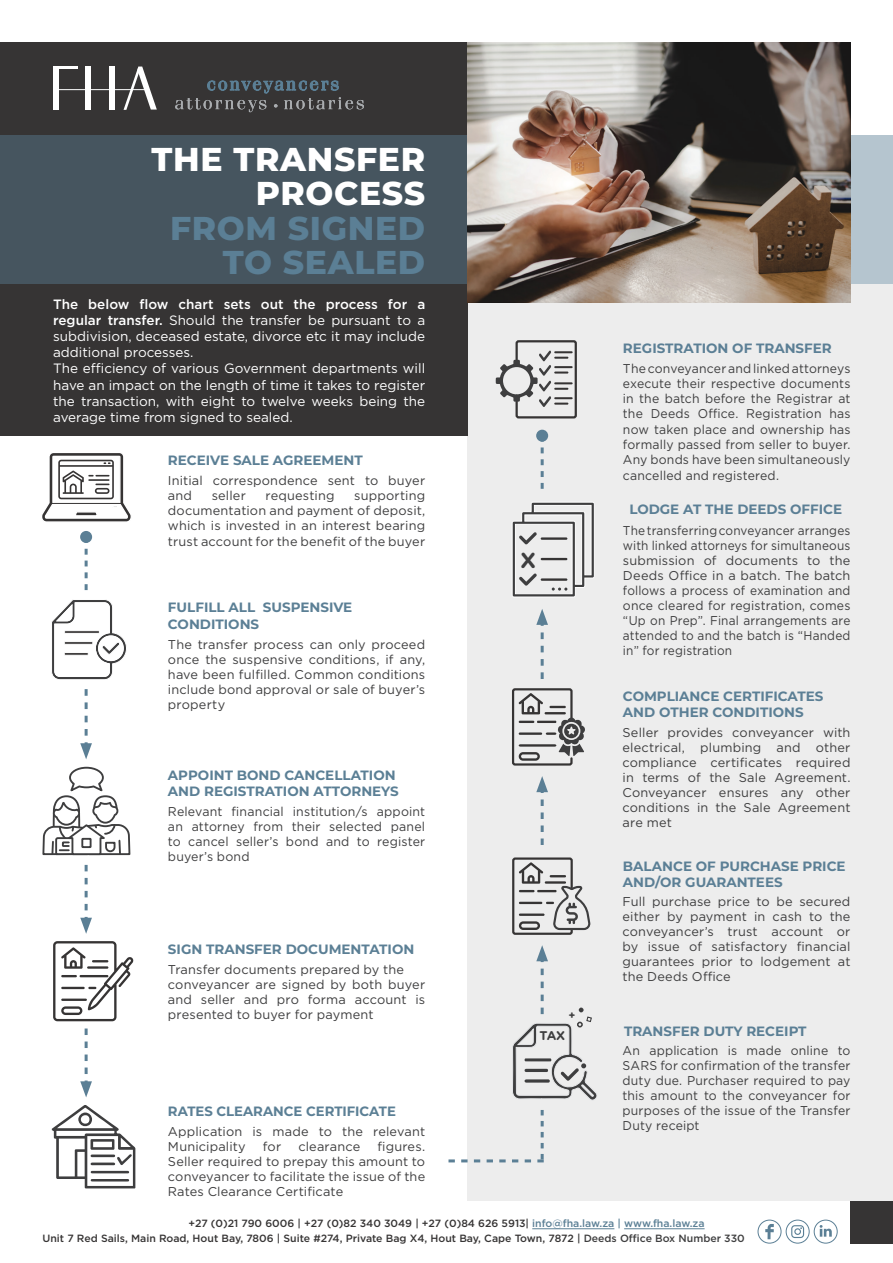
<style>
.page{position:relative;width:893px;height:1263px;background:#fff}
.page>*{position:absolute;margin:0;border:0;box-sizing:border-box;transform-origin:0 0}
.t1{font:800 33px/34.5px "Montserrat";letter-spacing:.02em;color:#fff;text-align:right}
.t2{font:800 33px "Montserrat";letter-spacing:.02em;color:#5b7f95}
.t3{font:700 21.75px "Gotham Rounded";color:#3e3e3f}
.t4{font:13.5px/16.2px "Gotham";color:#fff;text-align:justify}
.t5{font:700 13.5px/16.2px "Montserrat";color:#5b7f95}
.t6{font:12.75px/15px "Gotham";letter-spacing:.015em;color:#3e3e3f;text-align:justify}
.t7{font:12.75px/15.3px "Gotham";letter-spacing:.015em;color:#3e3e3f;text-align:justify;scale:.96 1}
.t8{font:12.75px/15px "Gotham";letter-spacing:.015em;color:#3e3e3f;text-align:justify;scale:.93 1}
.t9{font:700 12.6px "Gotham Rounded";color:#3e3e3f}
.t10{font:700 10.95px "Gotham Rounded";color:#3e3e3f}
.t11{font:500 10.5px "Gotham";color:#363434}
.s1{font-weight:500}
.s2{color:#5b7f95}
.s3{color:#3e3e3f}
</style>
<div class="page">
<div style="left:0;top:43px;width:468px;height:393px;background:#363434"></div>
<svg style="left:175px;top:81px;width:189px;height:31px"></svg>
<hr style="left:55px;top:89px;width:92px;height:1px;background:#fff">
<hr style="left:54px;top:67px;width:24px;height:2px;background:#fff">
<div style="left:53px;top:67px;width:6px;height:43px;background:#fff"></div>
<div style="left:85px;top:67px;width:6px;height:43px;background:#fff"></div>
<div style="left:109px;top:67px;width:6px;height:43px;background:#fff"></div>
<svg style="left:124px;top:67px;width:33px;height:43px"></svg>
<svg style="left:0;top:136px;width:893px;height:148px;background:#4f5e68"></svg>
<div style="left:850px;top:1201px;width:43px;height:42px;background:#363434"></div>
<hr style="left:532px;top:1228px;width:82px;height:1px;background:#5b7f95">
<hr style="left:624px;top:1228px;width:81px;height:1px;background:#5b7f95">
<svg style="left:765px;top:1224px;width:9px;height:15px"></svg>
<div style="left:758px;top:1220px;width:23px;height:23px;border:1px solid #5b7f95;border-radius:50%"></div>
<svg style="left:791px;top:1225px;width:13px;height:13px"></svg>
<div style="left:786px;top:1220px;width:23px;height:23px;border:1px solid #5b7f95;border-radius:50%"></div>
<svg style="left:819px;top:1225px;width:13px;height:12px"></svg>
<div style="left:814px;top:1220px;width:24px;height:23px;border:1px solid #5b7f95;border-radius:50%"></div>
<div style="left:468px;top:284px;width:425px;height:917px;background:#ededed"></div>
<svg style="left:53px;top:941px;width:81px;height:80px"></svg>
<svg style="left:42px;top:453px;width:89px;height:69px"></svg>
<svg style="left:85px;top:548px;width:3px;height:42px"></svg>
<div style="left:80px;top:531px;width:12px;height:12px;background:#5b7f95;border-radius:50%"></div>
<svg style="left:541px;top:447px;width:3px;height:42px"></svg>
<div style="left:536px;top:430px;width:12px;height:12px;background:#5b7f95;border-radius:50%"></div>
<svg style="left:80px;top:689px;width:12px;height:70px"></svg>
<svg style="left:536px;top:609px;width:12px;height:70px"></svg>
<svg style="left:80px;top:865px;width:12px;height:69px"></svg>
<svg style="left:536px;top:776px;width:12px;height:69px"></svg>
<svg style="left:80px;top:1028px;width:12px;height:69px"></svg>
<svg style="left:52px;top:600px;width:75px;height:80px"></svg>
<div style="left:64px;top:630px;width:36px;height:3px;border:1px solid #fff"></div>
<div style="left:64px;top:641px;width:29px;height:3px;border:1px solid #fff"></div>
<div style="left:64px;top:652px;width:25px;height:3px;border:1px solid #fff"></div>
<svg style="left:42px;top:766px;width:89px;height:90px"></svg>
<svg style="left:52px;top:1105px;width:83px;height:83px"></svg>
<div style="left:512px;top:857px;width:61px;height:78px;border:2px solid #363434;border-radius:2px"></div>
<div style="left:512px;top:688px;width:61px;height:78px;border:2px solid #363434;border-radius:2px"></div>
<svg style="left:519px;top:693px;width:66px;height:68px"></svg>
<svg style="left:512px;top:502px;width:82px;height:95px"></svg>
<hr style="left:541px;top:537px;width:26px;height:3px;background:#363434">
<hr style="left:541px;top:558px;width:26px;height:2px;background:#363434">
<hr style="left:541px;top:578px;width:26px;height:3px;background:#363434">
<div style="left:515px;top:340px;width:62px;height:78px;border:2px solid #363434;border-radius:2px"></div>
<svg style="left:496px;top:350px;width:77px;height:57px"></svg>
<svg style="left:448px;top:862px;width:149px;height:329px"></svg>
<img style="left:468px;top:43px;width:382px;height:259px">
<p class="t1" style="left:152px;top:140px;width:275px">THE TRANSFER<br>PROCESS</p>
<p class="t2" style="left:170px;top:204px;width:257px">FROM SIGNED</p>
<p class="t2" style="left:223px;top:238px;width:204px">TO SEALED</p>
<p class="t4" style="left:53px;top:295px;width:374px"><span class="s1">The below flow chart sets out the process for a regular transfer.</span> Should the transfer be pursuant to a subdivision, deceased estate, divorce etc it may include additional processes.</p>
<p class="t4" style="left:53px;top:360px;width:374px">The efficiency of various Government departments will have an impact on the length of time it takes to register the transaction, with eight to twelve weeks being the average time from signed to sealed.</p>
<p class="t5" style="left:168px;top:451px;width:196px">RECEIVE SALE AGREEMENT</p>
<p class="t6" style="left:168px;top:473px;width:259px">Initial correspondence sent to buyer and</p>
<p class="t6" style="left:212px;top:488px;width:36px">seller</p>
<p class="t6" style="left:266px;top:488px;width:71px">requesting</p>
<p class="t6" style="left:168px;top:488px;width:259px;text-indent:186px">supporting documentation and payment of deposit, which is invested in an interest bearing trust account for the benefit of the buyer</p>
<p class="t5" style="left:168px;top:599px;width:186px">FULFILL ALL SUSPENSIVE<br>CONDITIONS</p>
<p class="t6" style="left:168px;top:636px;width:259px">The transfer process can only proceed once the suspensive conditions, if any, have been fulfilled. Common conditions include bond approval or sale of buyer’s property</p>
<p class="t5" style="left:168px;top:766px;width:232px">APPOINT BOND CANCELLATION<br>AND REGISTRATION ATTORNEYS</p>
<p class="t6" style="left:168px;top:804px;width:259px">Relevant financial institution/s appoint an attorney from their selected panel to cancel seller’s bond and to register buyer’s bond</p>
<p class="t5" style="left:168px;top:941px;width:248px">SIGN TRANSFER DOCUMENTATION</p>
<p class="t6" style="left:168px;top:961px;width:259px;text-align:left">Transfer documents prepared by the conveyancer are signed by both buyer and seller and pro forma account is presented to buyer for payment</p>
<p class="t5" style="left:168px;top:1103px;width:229px">RATES CLEARANCE CERTIFICATE</p>
<p class="t6" style="left:168px;top:1124px;width:259px">Application is made to the relevant<br>Municipality</p>
<p class="t6" style="left:168px;top:1139px;width:259px;text-indent:210px">figures.<br>Seller required to prepay this amount to conveyancer to facilitate the issue of the Rates Clearance Certificate</p>
<p class="t6" style="left:263px;top:1139px;width:20px">for</p>
<p class="t6" style="left:298px;top:1139px;width:64px">clearance</p>
<p class="t3" style="left:520px;top:544px;width:17px">X</p>
<p class="t10" style="left:569px;top:1007px;width:9px">+</p>
<p class="t9" style="left:539px;top:1026px;width:27px">TAX</p>
<p class="t5" style="left:623px;top:340px;width:210px">REGISTRATION OF TRANSFER</p>
<p class="t7" style="left:623px;top:360px;width:238px">The conveyancer and linked attorneys execute their respective documents in the batch before the Registrar at the Deeds Office. Registration has now taken place and ownership has formally passed from seller to buyer.<br>Any bonds have been simultaneously cancelled and registered.</p>
<p class="t5" style="left:629px;top:500px;width:214px">LODGE AT THE DEEDS OFFICE</p>
<p class="t8" style="left:623px;top:522px;width:246px">The transferring conveyancer arranges with linked attorneys for simultaneous submission of documents to the Deeds Office in a batch. The batch follows a process of examination and once cleared for registration, comes “Up on Prep”. Final arrangements are attended to and the batch is “Handed in” for registration</p>
<p class="t5" style="left:623px;top:688px;width:202px">COMPLIANCE CERTIFICATES<br>AND OTHER CONDITIONS</p>
<p class="t6" style="left:623px;top:725px;width:229px">Seller provides conveyancer with electrical, plumbing and other compliance certificates required in terms of the Sale Agreement.<br>Conveyancer ensures any other conditions in the Sale Agreement are met</p>
<p class="t5" style="left:623px;top:857px;width:224px">BALANCE OF PURCHASE PRICE<br>AND/OR GUARANTEES</p>
<p class="t6" style="left:623px;top:894px;width:229px">Full purchase price to be secured either by payment in cash to the conveyancer’s trust account or by issue of satisfactory financial guarantees prior to lodgement at the Deeds Office</p>
<p class="t5" style="left:624px;top:1022px;width:184px">TRANSFER DUTY RECEIPT</p>
<p class="t7" style="left:623px;top:1043px;width:239px">An application is made online to SARS for confirmation of the transfer duty due. Purchaser required to pay this amount to the conveyancer for purposes of the issue of the Transfer Duty receipt</p>
<p class="t11" style="left:188px;top:1217px;width:518px">+27 (0)21 790 6006 | +27 (0)82 340 3049 | +27 (0)84 626 5913| <span class="s2">info@fha.law.za | www.fha.law.za</span></p>
<p class="t11" style="left:43px;top:1231px;width:704px">Unit 7 Red Sails, Main Road, Hout Bay, 7806 | Suite #274, Private Bag X4, Hout Bay, Cape Town, 7872 | <span class="s3">Deeds Office Box Number 330</span></p>
</div>
